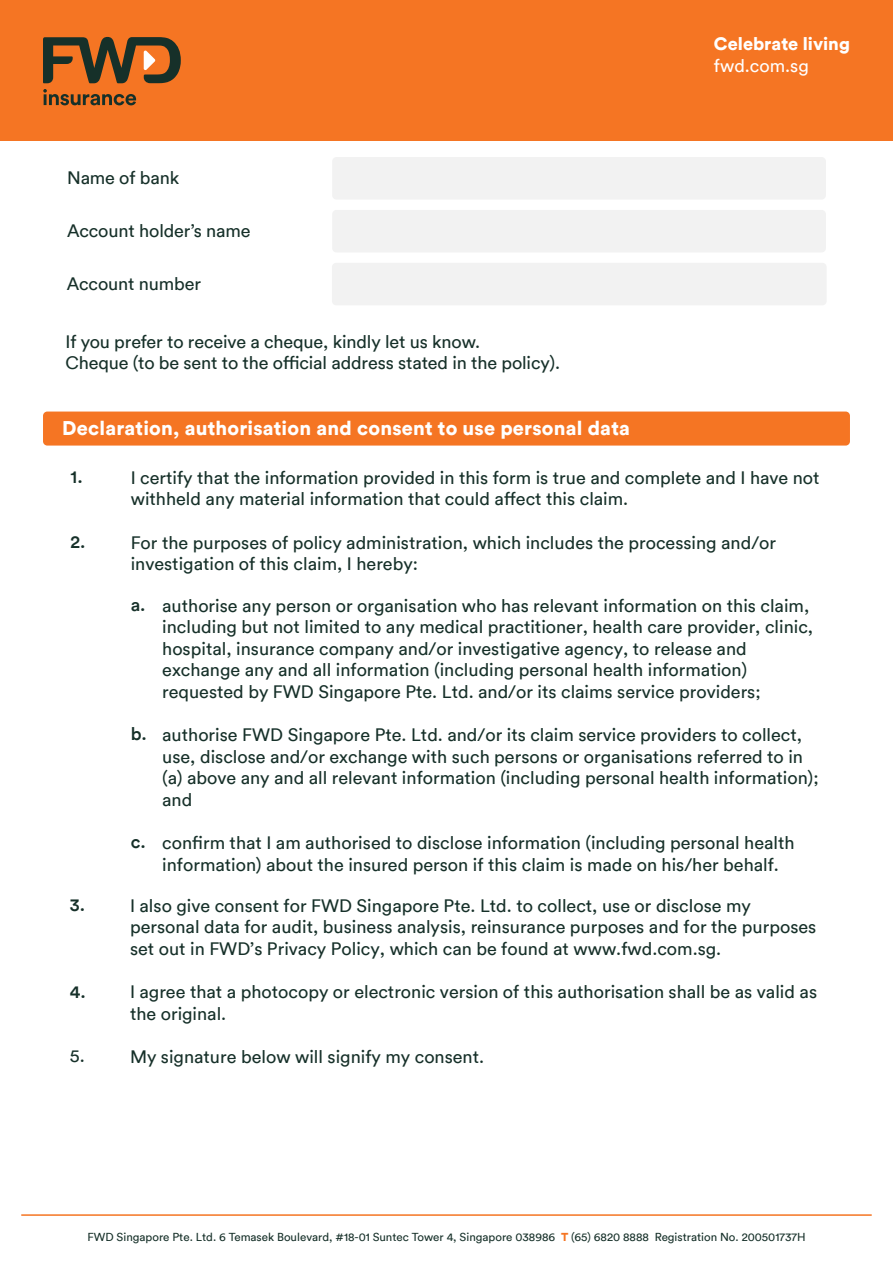
<style>
.page{position:relative;width:893px;height:1263px;background:#fff}
.page>*{position:absolute;margin:0;border:0;box-sizing:border-box;transform-origin:0 0}
.t1{font:900 19.8px "FWD Circular TT";letter-spacing:.01em;color:#fff}
.t2{font:18px/21.6px "FWD Circular TT";color:#163029}
.t3{font:900 18px "FWD Circular TT";color:#fff}
.t4{font:500 18px "FWD Circular TT";color:#163029}
.t5{font:18px "FWD Circular TT";color:#fff}
.t6{font:11.55px "FWD Circular TT";color:#163029}
.s1{font-weight:900;color:#f57523}
</style>
<div class="page">
<hr style="left:21px;top:1214px;width:851px;height:2px;background:#f57523">
<div style="left:0;top:0;width:893px;height:140px;background:#f57523"></div>
<svg style="left:43px;top:89px;width:93px;height:16px"></svg>
<svg style="left:43px;top:37px;width:138px;height:46px"></svg>
<div style="left:43px;top:411px;width:807px;height:35px;background:#f57523;border-radius:4px"></div>
<div style="left:332px;top:157px;width:494px;height:43px;background:#f2f2f2;border-radius:4px"></div>
<div style="left:332px;top:210px;width:494px;height:42px;background:#f2f2f2;border-radius:4px"></div>
<div style="left:332px;top:263px;width:495px;height:42px;background:#f2f2f2;border-radius:4px"></div>
<p class="t2" style="left:67px;top:166px;width:114px">Name of bank</p>
<p class="t2" style="left:67px;top:219px;width:185px">Account holder’s name</p>
<p class="t2" style="left:67px;top:272px;width:136px">Account number</p>
<p class="t2" style="left:65px;top:330px;width:496px">If you prefer to receive a cheque, kindly let us know.<br>Cheque (to be sent to the official address stated in the policy).</p>
<p class="t3" style="left:714px;top:31px;width:138px">Celebrate living</p>
<p class="t5" style="left:714px;top:54px;width:96px">fwd.com.sg</p>
<p class="t1" style="left:62px;top:415px;width:569px">Declaration, authorisation and consent to use personal data</p>
<p class="t2" style="left:131px;top:466px;width:690px">I certify that the information provided in this form is true and complete and I have not withheld any material information that could affect this claim.</p>
<p class="t2" style="left:131px;top:531px;width:647px">For the purposes of policy administration, which includes the processing and/or investigation of this claim, I hereby:</p>
<p class="t2" style="left:162px;top:594px;width:652px">authorise any person or organisation who has relevant information on this claim, including but not limited to any medical practitioner, health care provider, clinic, hospital, insurance company and/or investigative agency, to release and exchange any and all information (including personal health information) requested by FWD Singapore Pte. Ltd. and/or its claims service providers;</p>
<p class="t2" style="left:162px;top:723px;width:658px">authorise FWD Singapore Pte. Ltd. and/or its claim service providers to collect, use, disclose and/or exchange with such persons or organisations referred to in (a) above any and all relevant information (including personal health information); and</p>
<p class="t2" style="left:162px;top:831px;width:634px">confirm that I am authorised to disclose information (including personal health information) about the insured person if this claim is made on his/her behalf.</p>
<p class="t4" style="left:71px;top:465px;width:14px">1.</p>
<p class="t4" style="left:71px;top:529px;width:16px">2.</p>
<p class="t4" style="left:131px;top:592px;width:16px">a.</p>
<p class="t4" style="left:131px;top:722px;width:18px">b.</p>
<p class="t4" style="left:131px;top:830px;width:17px">c.</p>
<p class="t4" style="left:70px;top:893px;width:17px">3.</p>
<p class="t4" style="left:70px;top:979px;width:17px">4.</p>
<p class="t2" style="left:70px;top:1044px;width:16px">5.</p>
<p class="t2" style="left:130px;top:894px;width:688px">I also give consent for FWD Singapore Pte. Ltd. to collect, use or disclose my personal data for audit, business analysis, reinsurance purposes and for the purposes set out in FWD’s Privacy Policy, which can be found at www.fwd.com.sg.</p>
<p class="t2" style="left:130px;top:980px;width:689px">I agree that a photocopy or electronic version of this authorisation shall be as valid as the original.</p>
<p class="t2" style="left:130px;top:1045px;width:356px">My signature below will signify my consent.</p>
<p class="t6" style="left:87px;top:1229px;width:720px">FWD Singapore Pte. Ltd. 6 Temasek Boulevard, #18-01 Suntec Tower 4, Singapore 038986 <span class="s1">T</span> (65) 6820 8888 Registration No. 200501737H</p>
</div>
